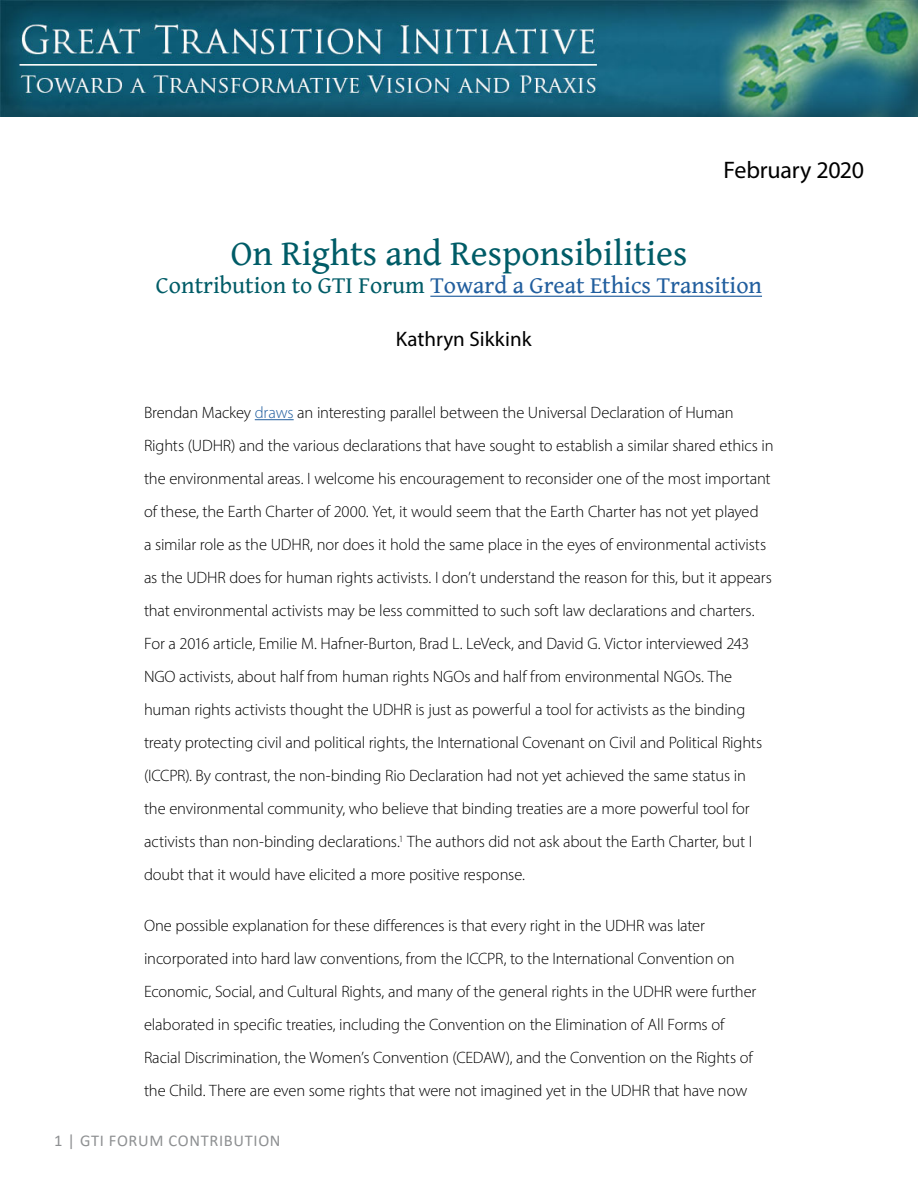
<style>
.page{position:relative;width:918px;height:1188px;background:#fff}
.page>*{position:absolute;margin:0;border:0;box-sizing:border-box;transform-origin:0 0}
.t1{font:36px "Gentium Book Basic";color:#005c67}
.t2{font:24px "Gentium Book Basic";color:#215e9e}
.t3{font:24px "Myriad Pro";letter-spacing:-.01em;color:#000}
.t4{font:21px "Myriad Pro";color:#000}
.t5{font:300 16.5px/33px "Myriad Pro";letter-spacing:-.01em;color:#000}
.t6{font:16.5px "Calibri";letter-spacing:.04em;color:#8e9092}
.s1{color:#005c67}
.s2{color:#215e9e}
</style>
<div class="page">
<img style="left:0;top:1px;width:918px;height:116px">
<hr style="left:430px;top:296px;width:332px;height:1px;background:#215e9e">
<hr style="left:255px;top:419px;width:39px;height:1px;background:#215e9e">
<h2 class="t3" style="left:723px;top:155px;width:142px">February 2020</h2>
<h1 class="t1" style="left:231px;top:226px;width:458px">On Rights and Responsibilities</h1>
<h2 class="t2" style="left:156px;top:268px;width:608px"><span class="s1">Contribution to GTI Forum</span> Toward a Great Ethics Transition</h2>
<p class="t4" style="left:396px;top:326px;width:137px">Kathryn Sikkink</p>
<p class="t5" style="left:144px;top:396px;width:631px">Brendan Mackey <span class="s2">draws</span> an interesting parallel between the Universal Declaration of Human Rights (UDHR) and the various declarations that have sought to establish a similar shared ethics in the environmental areas. I welcome his encouragement to reconsider one of the most important of these, the Earth Charter of 2000. Yet, it would seem that the Earth Charter has not yet played<br>a similar role as the UDHR, nor does it hold the same place in the eyes of environmental activists as the UDHR does for human rights activists. I don’t understand the reason for this, but it appears that environmental activists may be less committed to such soft law declarations and charters.<br>For a 2016 article, Emilie M. Hafner-Burton, Brad L. LeVeck, and David G. Victor interviewed 243<br>NGO activists, about half from human rights NGOs and half from environmental NGOs. The human rights activists thought the UDHR is just as powerful a tool for activists as the binding treaty protecting civil and political rights, the International Covenant on Civil and Political Rights (ICCPR). By contrast, the non-binding Rio Declaration had not yet achieved the same status in<br>the environmental community, who believe that binding treaties are a more powerful tool for activists than non-binding declarations.<sup>1</sup> The authors did not ask about the Earth Charter, but I doubt that it would have elicited a more positive response.</p>
<p class="t5" style="left:144px;top:909px;width:614px">One possible explanation for these differences is that every right in the UDHR was later incorporated into hard law conventions, from the ICCPR, to the International Convention on Economic, Social, and Cultural Rights, and many of the general rights in the UDHR were further elaborated in specific treaties, including the Convention on the Elimination of All Forms of Racial Discrimination, the Women’s Convention (CEDAW), and the Convention on the Rights of the Child. There are even some rights that were not imagined yet in the UDHR that have now</p>
<p class="t6" style="left:54px;top:1129px;width:228px">1 | GTI FORUM CONTRIBUTION</p>
</div>
